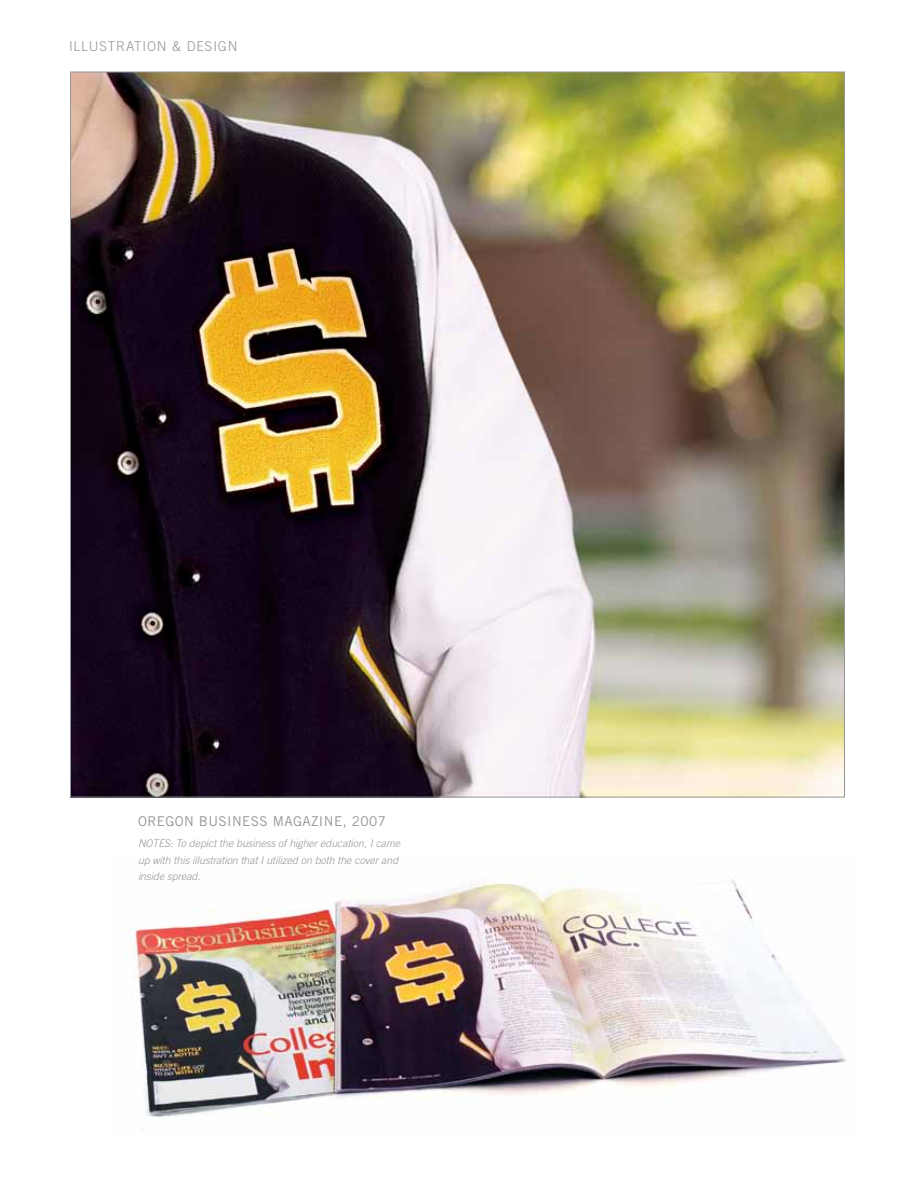
<style>
.page{position:relative;width:918px;height:1188px;background:#fff}
.page>*{position:absolute;margin:0;border:0;box-sizing:border-box;transform-origin:0 0}
.t1{font:13.5px "Trade Gothic";color:#939598}
.t2{font:300 13.5px "Trade Gothic";letter-spacing:.065em;color:#939598}
.t3{font:italic 300 10.5px/16.5px "Trade Gothic";color:#939598}
</style>
<div class="page">
<img style="left:125px;top:879px;width:721px;height:250px">
<img style="left:72px;top:74px;width:771px;height:721px">
<p class="t2" style="left:69px;top:38px;width:170px">ILLUSTRATION &amp; DESIGN</p>
<p class="t1" style="left:138px;top:813px;width:10px">OREGON</p>
<p class="t1" style="left:199px;top:813px;width:10px">BUSINESS</p>
<p class="t1" style="left:273px;top:813px;width:10px">MAGAZINE</p>
<p class="t1" style="left:343px;top:813px;width:45px">, 2007</p>
<p class="t3" style="left:138px;top:835px;width:264px">NOTES: To depict the business of higher education, I came up with this illustration that I utilized on both the cover and inside spread.</p>
</div>
